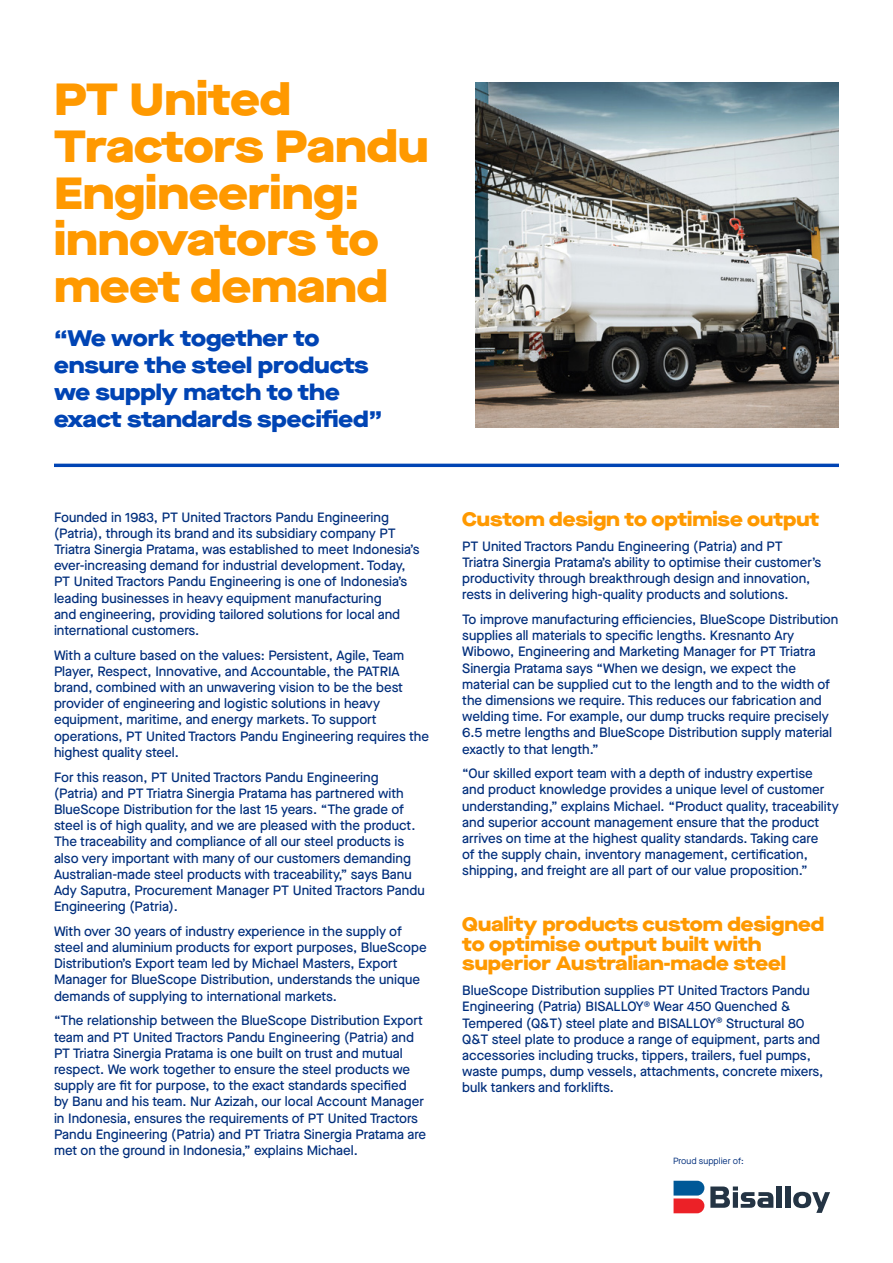
<style>
.page{position:relative;width:893px;height:1263px;background:#fff}
.page>*{position:absolute;margin:0;border:0;box-sizing:border-box;transform-origin:0 0}
.t1{font:900 expanded 45px/46.7px "Maison Neue";color:#f90}
.t2{font:900 expanded 22.5px/27px "Maison Neue";color:#0044b4}
.t3{font:900 expanded 19.5px/19.5px "Maison Neue";color:#f90}
.t4{font:500 13.5px/16.2px "Maison Neue";color:#002e7c}
.t5{font:9px "Maison Neue";color:#002e7c}
</style>
<div class="page">
<img style="left:475px;top:83px;width:364px;height:344px">
<hr style="left:54px;top:464px;width:785px;height:3px;background:#0044b4">
<svg style="left:710px;top:1186px;width:63px;height:22px"></svg>
<div style="left:777px;top:1186px;width:5px;height:22px;background:#243444"></div>
<div style="left:785px;top:1186px;width:5px;height:22px;background:#243444"></div>
<svg style="left:793px;top:1192px;width:37px;height:21px"></svg>
<svg style="left:674px;top:1181px;width:30px;height:32px"></svg>
<h1 class="t1" style="left:54px;top:75px;width:376px">PT United<br>Tractors Pandu<br>Engineering: innovators to meet demand</h1>
<h2 class="t2" style="left:54px;top:324px;width:330px">“We work together to ensure the steel products we supply match to the exact standards specified”</h2>
<p class="t4" style="left:54px;top:508px;width:367px">Founded in 1983, PT United Tractors Pandu Engineering (Patria), through its brand and its subsidiary company PT Triatra Sinergia Pratama, was established to meet Indonesia’s ever-increasing demand for industrial development. Today, PT United Tractors Pandu Engineering is one of Indonesia’s leading businesses in heavy equipment manufacturing<br>and engineering, providing tailored solutions for local and international customers.</p>
<p class="t4" style="left:54px;top:647px;width:377px">With a culture based on the values: Persistent, Agile, Team Player, Respect, Innovative, and Accountable, the PATRIA brand, combined with an unwavering vision to be the best provider of engineering and logistic solutions in heavy equipment, maritime, and energy markets. To support operations, PT United Tractors Pandu Engineering requires the highest quality steel.</p>
<p class="t4" style="left:54px;top:768px;width:372px">For this reason, PT United Tractors Pandu Engineering (Patria) and PT Triatra Sinergia Pratama has partnered with BlueScope Distribution for the last 15 years. “The grade of steel is of high quality, and we are pleased with the product.<br>The traceability and compliance of all our steel products is also very important with many of our customers demanding Australian-made steel products with traceability,” says Banu Ady Saputra, Procurement Manager PT United Tractors Pandu Engineering (Patria).</p>
<p class="t4" style="left:54px;top:923px;width:374px">With over 30 years of industry experience in the supply of steel and aluminium products for export purposes, BlueScope Distribution’s Export team led by Michael Masters, Export Manager for BlueScope Distribution, understands the unique demands of supplying to international markets.</p>
<p class="t4" style="left:54px;top:1012px;width:374px">“The relationship between the BlueScope Distribution Export team and PT United Tractors Pandu Engineering (Patria) and PT Triatra Sinergia Pratama is one built on trust and mutual respect. We work together to ensure the steel products we supply are fit for purpose, to the exact standards specified<br>by Banu and his team. Nur Azizah, our local Account Manager in Indonesia, ensures the requirements of PT United Tractors Pandu Engineering (Patria) and PT Triatra Sinergia Pratama are met on the ground in Indonesia,” explains Michael.</p>
<h3 class="t3" style="left:462px;top:509px;width:359px">Custom design to optimise output</h3>
<p class="t4" style="left:462px;top:538px;width:361px">PT United Tractors Pandu Engineering (Patria) and PT Triatra Sinergia Pratama’s ability to optimise their customer’s productivity through breakthrough design and innovation, rests in delivering high-quality products and solutions.</p>
<p class="t4" style="left:462px;top:611px;width:378px">To improve manufacturing efficiencies, BlueScope Distribution supplies all materials to specific lengths. Kresnanto Ary Wibowo, Engineering and Marketing Manager for PT Triatra Sinergia Pratama says “When we design, we expect the material can be supplied cut to the length and to the width of the dimensions we require. This reduces our fabrication and welding time. For example, our dump trucks require precisely 6.5 metre lengths and BlueScope Distribution supply material exactly to that length.”</p>
<p class="t4" style="left:462px;top:765px;width:378px">“Our skilled export team with a depth of industry expertise<br>and product knowledge provides a unique level of customer understanding,” explains Michael. “Product quality, traceability and superior account management ensure that the product arrives on time at the highest quality standards. Taking care<br>of the supply chain, inventory management, certification, shipping, and freight are all part of our value proposition.”</p>
<h3 class="t3" style="left:462px;top:914px;width:364px">Quality products custom designed to optimise output built with superior Australian-made steel</h3>
<p class="t4" style="left:462px;top:982px;width:363px">BlueScope Distribution supplies PT United Tractors Pandu Engineering (Patria) BISALLOY<sup>®</sup> Wear 450 Quenched &amp; Tempered (Q&amp;T) steel plate and BISALLOY<sup>®</sup> Structural 80<br>Q&amp;T steel plate to produce a range of equipment, parts and accessories including trucks, tippers, trailers, fuel pumps, waste pumps, dump vessels, attachments, concrete mixers, bulk tankers and forklifts.</p>
<p class="t5" style="left:673px;top:1155px;width:72px">Proud supplier of:</p>
</div>
